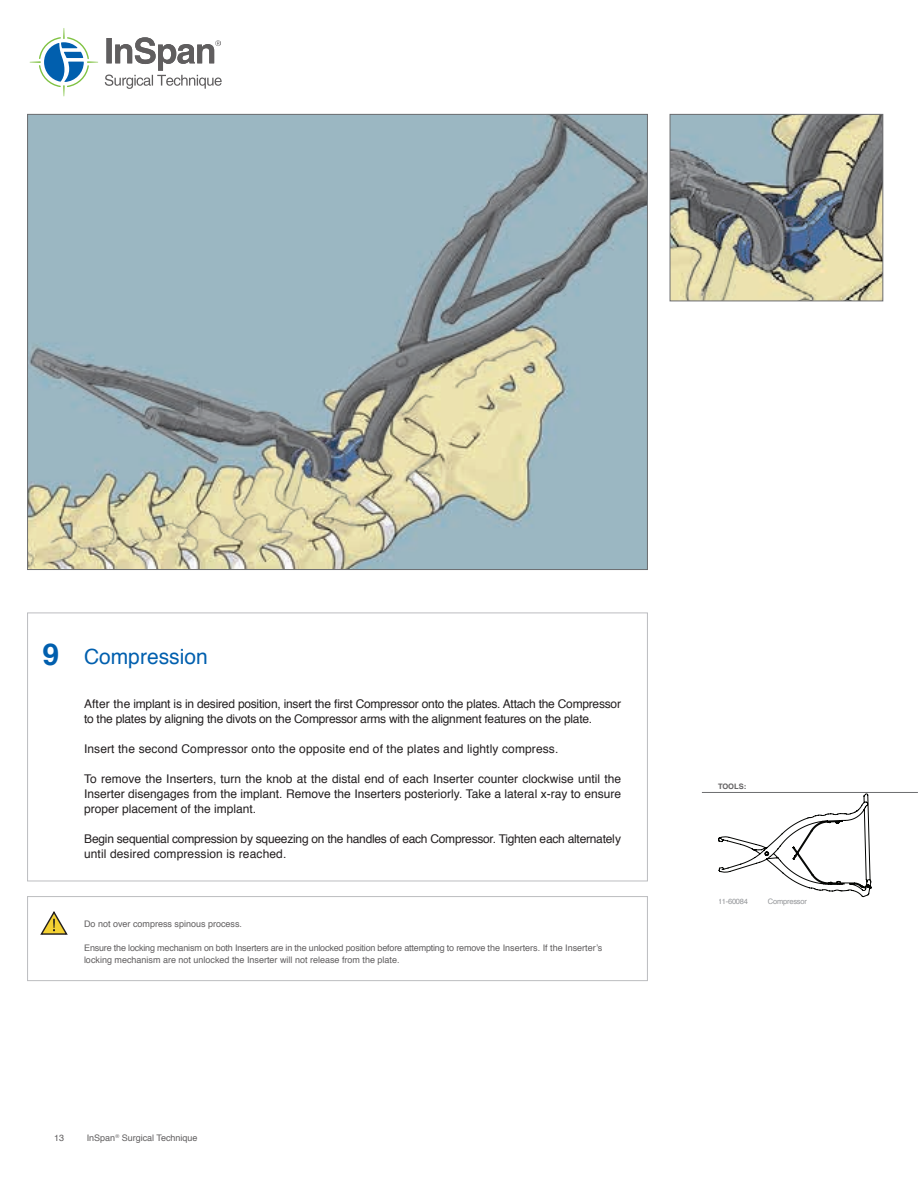
<style>
.page{position:relative;width:918px;height:1188px;background:#fff}
.page>*{position:absolute;margin:0;border:0;box-sizing:border-box;transform-origin:0 0}
.t1{font:700 30px "Helvetica";color:#015fae}
.t2{font:21px "Helvetica";color:#015fae}
.t3{font:12px/15px "Helvetica";letter-spacing:-.02em;color:#231f20}
.t4{font:12px "Helvetica";letter-spacing:.01em;color:#231f20}
.t5{font:9px/12px "Helvetica";color:#605e5f}
.t6{font:7.5px "Helvetica";letter-spacing:-.025em;color:#939598}
.t7{font:700 7.5px "Helvetica";color:#605e5f}
</style>
<div class="page">
<svg style="left:105px;top:37px;width:117px;height:52px"></svg>
<svg style="left:30px;top:28px;width:68px;height:68px"></svg>
<div style="left:27px;top:613px;width:621px;height:268px;border:1px solid #bcbdc0"></div>
<img style="left:29px;top:116px;width:617px;height:452px">
<div style="left:27px;top:896px;width:621px;height:85px;border:1px solid #bcbdc0"></div>
<hr style="left:702px;top:792px;width:216px;height:1px;background:#6c6d70">
<img style="left:672px;top:116px;width:209px;height:183px">
<div style="left:670px;top:114px;width:213px;height:187px;border:1px solid #6c6d70"></div>
<svg style="left:40px;top:911px;width:28px;height:24px"></svg>
<svg style="left:718px;top:793px;width:154px;height:104px"></svg>
<h1 class="t1" style="left:42px;top:630px;width:18px">9</h1>
<h2 class="t2" style="left:84px;top:640px;width:125px">Compression</h2>
<p class="t3" style="left:84px;top:697px;width:539px">After the implant is in desired position, insert the first Compressor onto the plates. Attach the Compressor to the plates by aligning the divots on the Compressor arms with the alignment features on the plate.</p>
<p class="t4" style="left:84px;top:740px;width:476px">Insert the second Compressor onto the opposite end of the plates and lightly compress.</p>
<p class="t3" style="left:84px;top:772px;width:539px;text-align:justify">To remove the Inserters, turn the knob at the distal end of each Inserter counter clockwise until the Inserter disengages from the implant. Remove the Inserters posteriorly. Take a lateral x-ray to ensure proper placement of the implant.</p>
<p class="t3" style="left:84px;top:832px;width:539px">Begin sequential compression by squeezing on the handles of each Compressor. Tighten each alternately until desired compression is reached.</p>
<p class="t5" style="left:84px;top:918px;width:160px">Do not over compress spinous process.</p>
<p class="t5" style="left:84px;top:942px;width:520px">Ensure the locking mechanism on both Inserters are in the unlocked position before attempting to remove the Inserters. If the Inserter’s locking mechanism are not unlocked the Inserter will not release from the plate.</p>
<p class="t5" style="left:54px;top:1132px;width:12px">13</p>
<p class="t5" style="left:87px;top:1132px;width:112px">InSpan<sup>®</sup> Surgical Technique</p>
<p class="t7" style="left:718px;top:780px;width:30px">TOOLS:</p>
<p class="t6" style="left:718px;top:895px;width:31px">11-60084</p>
<p class="t6" style="left:768px;top:895px;width:41px">Compressor</p>
</div>
